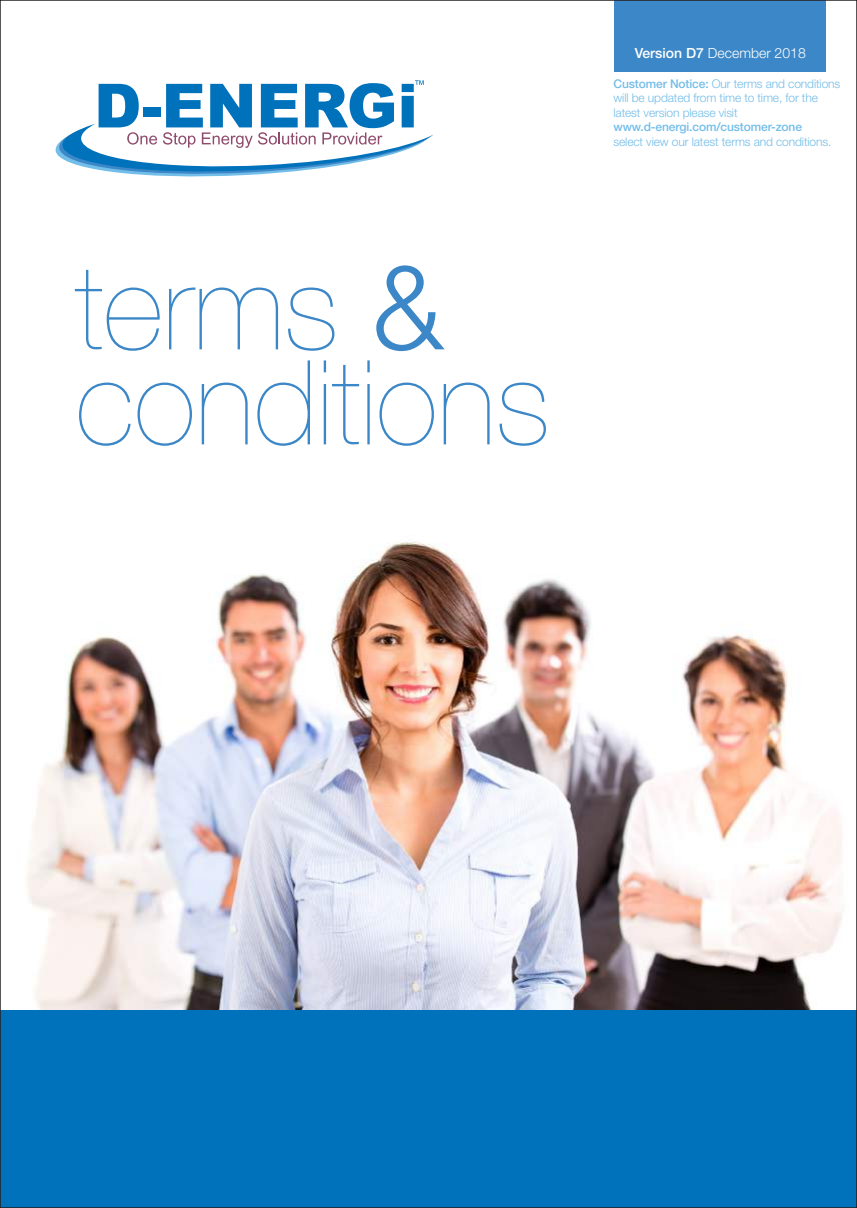
<style>
.page{position:relative;width:857px;height:1208px;background:#fff}
.page>*{position:absolute;margin:0;border:0;box-sizing:border-box;transform-origin:0 0}
.t1{font:200 117.6px/95px "Helvetica Neue LT Pro";color:#3b87c7}
.t2{font:300 14px "Helvetica Neue LT Pro";color:#fff}
.t3{font:300 12px/14.4px "Helvetica Neue LT Pro";letter-spacing:-.01em;color:#73bde9}
.t4{font:500 12px "Helvetica Neue LT Pro";letter-spacing:-.01em;color:#73bde9}
.s1{font-weight:300}
.s2{font-weight:500}
</style>
<div class="page">
<img style="left:2px;top:542px;width:852px;height:469px">
<div style="left:0;top:1011px;width:856px;height:197px;background:#0072bc"></div>
<svg style="left:55px;top:80px;width:378px;height:97px"></svg>
<div style="left:614px;top:0;width:211px;height:71px;background:#3b87c7"></div>
<h1 class="t1" style="left:75px;top:259px;width:476px">terms <span class="s1">&amp; </span>conditions</h1>
<p class="t2" style="left:634px;top:44px;width:172px"><span class="s2">Version D7</span> December 2018</p>
<p class="t3" style="left:613px;top:76px;width:228px"><span class="s2">Customer Notice:</span> Our terms and conditions will be updated from time to time, for the latest version please visit</p>
<p class="t4" style="left:613px;top:120px;width:190px">www.d-energi.com/customer-zone</p>
<p class="t3" style="left:613px;top:134px;width:219px">select view our latest terms and conditions.</p>
</div>
